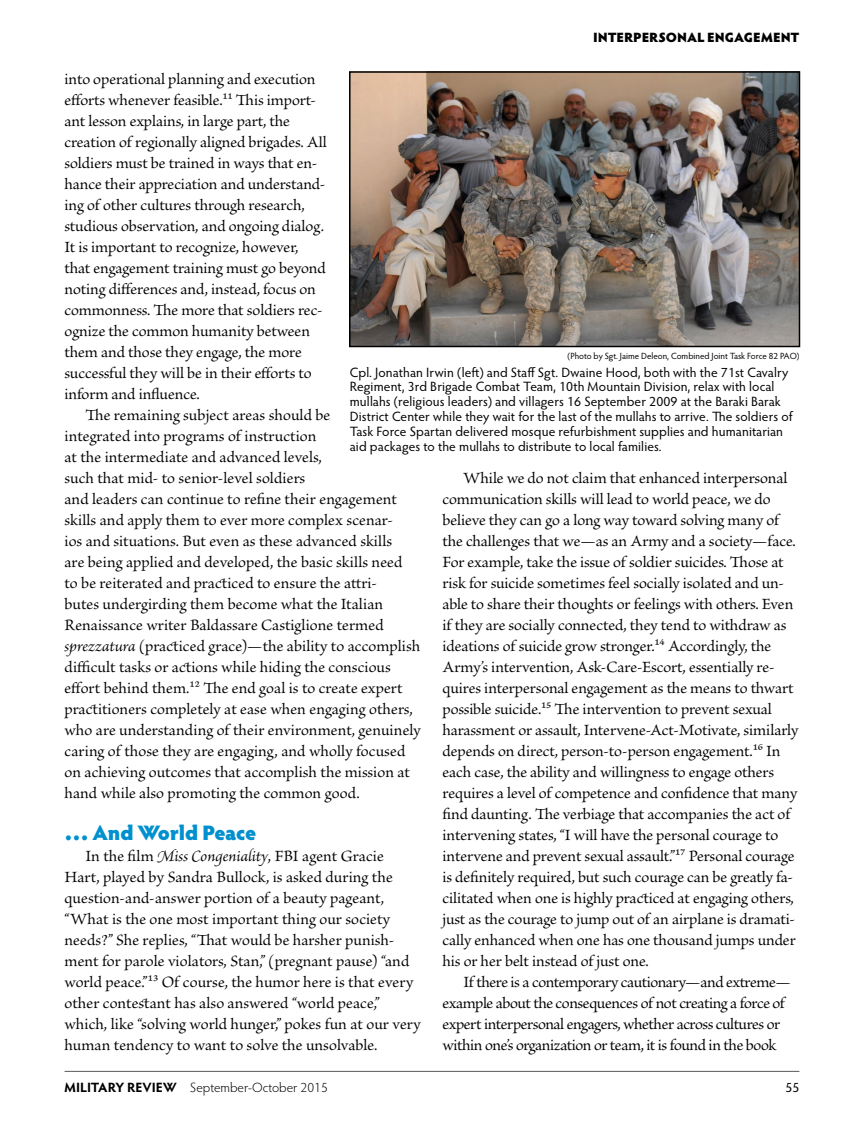
<style>
.page{position:relative;width:864px;height:1134px;background:#fff}
.page>*{position:absolute;margin:0;border:0;box-sizing:border-box;transform-origin:0 0}
.t1{font:900 21px "Hypatia Sans Pro";letter-spacing:-.015em;color:#0090ce}
.t2{font:16.5px/21px "Brioso Pro";color:#000}
.t3{font:16.5px/21px "Brioso Pro";letter-spacing:-.03em;color:#000}
.t4{font:13.5px/15px "Hypatia Sans Pro";letter-spacing:.005em;color:#000}
.t5{font:300 13.5px "Hypatia Sans Pro";color:#000}
.t6{font:900 13.5px "Hypatia Sans Pro";letter-spacing:-.005em;color:#000}
.t7{font:9px "Hypatia Sans Pro";color:#000}
.s1{font-style:italic}
.s2{font-weight:700}
</style>
<div class="page">
<hr style="left:65px;top:1071px;width:734px;height:1px;background:#58595b">
<img style="left:352px;top:74px;width:445px;height:270px">
<div style="left:349px;top:71px;width:451px;height:276px;border:2px solid #000"></div>
<p class="t6" style="left:593px;top:27px;width:208px">INTERPERSONAL ENGAGEMENT</p>
<p class="t2" style="left:64px;top:69px;width:264px">into operational planning and execution efforts whenever feasible.11 This import&shy;ant lesson explains, in large part, the creation of regionally aligned brigades. All soldiers must be trained in ways that en&shy;hance their appreciation and understand&shy;ing of other cultures through research, studious observation, and ongoing dialog.<br>It is important to recognize, however, that engagement training must go beyond noting differences and, instead, focus on commonness. The more that soldiers rec&shy;ognize the common humanity between them and those they engage, the more successful they will be in their efforts to inform and influence.</p>
<p class="t2" style="left:64px;top:405px;width:358px;text-indent:21px">The remaining subject areas should be<br>integrated into programs of instruction<br>at the intermediate and advanced levels,<br>such that mid- to senior-level soldiers<br>and leaders can continue to refine their engagement skills and apply them to ever more complex scenar-<br>ios and situations. But even as these advanced skills<br>are being applied and developed, the basic skills need<br>to be reiterated and practiced to ensure the attri-<br>butes undergirding them become what the Italian Renaissance writer Baldassare Castiglione termed <span class="s1">sprezzatura</span> (practiced grace)—the ability to accomplish difficult tasks or actions while hiding the conscious effort behind them.12 The end goal is to create expert practitioners completely at ease when engaging others, who are understanding of their environment, genuinely caring of those they are engaging, and wholly focused on achieving outcomes that accomplish the mission at hand while also promoting the common good.</p>
<p class="t1" style="left:64px;top:817px;width:194px">… And World Peace</p>
<p class="t2" style="left:64px;top:846px;width:358px;text-indent:21px">In the film <span class="s1">Miss Congeniality</span>, FBI agent Gracie Hart, played by Sandra Bullock, is asked during the question-and-answer portion of a beauty pageant, “What is the one most important thing our society needs?” She replies, “That would be harsher punish&shy;ment for parole violators, Stan,” (pregnant pause) “and world peace.”13 Of course, the humor here is that every other contestant has also answered “world peace,” which, like “solving world hunger,” pokes fun at our very human tendency to want to solve the unsolvable.</p>
<p class="t7" style="left:567px;top:349px;width:234px">(Photo by Sgt. Jaime Deleon, Combined Joint Task Force 82 PAO)</p>
<p class="t4" style="left:350px;top:364px;width:444px">Cpl. Jonathan Irwin (left) and Staff Sgt. Dwaine Hood, both with the 71st Cavalry Regiment, 3rd Brigade Combat Team, 10th Mountain Division, relax with local mullahs (religious leaders) and villagers 16 September 2009 at the Baraki Barak District Center while they wait for the last of the mullahs to arrive. The soldiers of Task Force Spartan delivered mosque refurbishment supplies and humanitarian aid packages to the mullahs to distribute to local families.</p>
<p class="t2" style="left:442px;top:468px;width:357px;text-indent:21px">While we do not claim that enhanced interpersonal communication skills will lead to world peace, we do believe they can go a long way toward solving many of the challenges that we—as an Army and a society—face.<br>For example, take the issue of soldier suicides. Those at risk for suicide sometimes feel socially isolated and un&shy;able to share their thoughts or feelings with others. Even if they are socially connected, they tend to withdraw as ideations of suicide grow stronger.14 Accordingly, the Army’s intervention, Ask-Care-Escort, essentially re&shy;quires interpersonal engagement as the means to thwart possible suicide.15 The intervention to prevent sexual harassment or assault, Intervene-Act-Motivate, similarly depends on direct, person-to-person engagement.16 In each case, the ability and willingness to engage others requires a level of competence and confidence that many find daunting. The verbiage that accompanies the act of intervening states, “I will have the personal courage to intervene and prevent sexual assault.”17 Personal courage is definitely required, but such courage can be greatly fa&shy;cilitated when one is highly practiced at engaging others, just as the courage to jump out of an airplane is dramati&shy;cally enhanced when one has one thousand jumps under his or her belt instead of just one.</p>
<p class="t3" style="left:442px;top:972px;width:350px;text-indent:21px">If there is a contemporary cautionary—and extreme— example about the consequences of not creating a force of expert interpersonal engagers, whether across cultures or within one’s organization or team, it is found in the book</p>
<p class="t5" style="left:64px;top:1079px;width:265px"><span class="s2">MILITARY REVIEW</span> September-October 2015</p>
<p class="t4" style="left:786px;top:1079px;width:15px">55</p>
</div>
